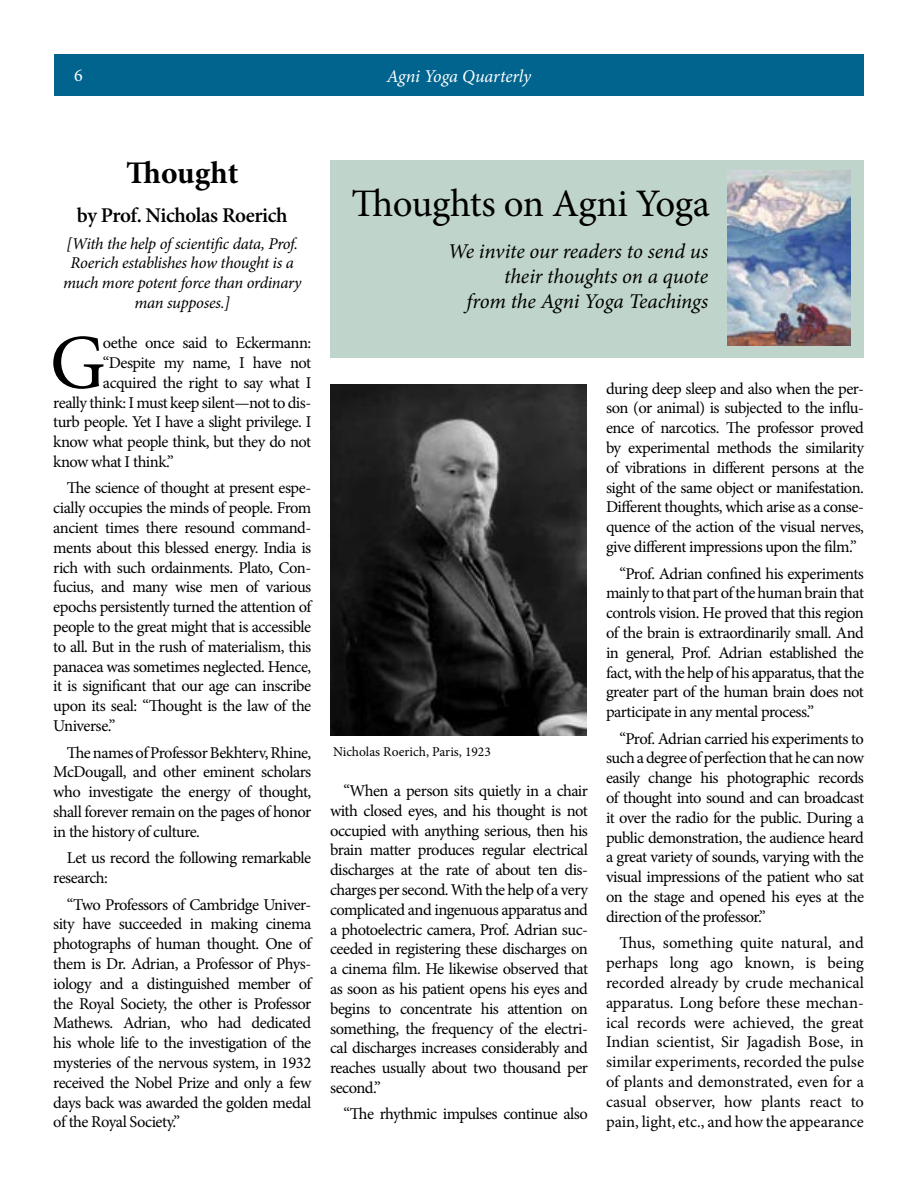
<style>
.page{position:relative;width:918px;height:1188px;background:#fff}
.page>*{position:absolute;margin:0;border:0;box-sizing:border-box;transform-origin:0 0}
.t1{font:77.4px "Minion Pro";color:#000}
.t2{font:39px "Minion Pro";letter-spacing:-.01em;color:#000}
.t3{font:700 31.5px "Minion Pro";letter-spacing:-.005em;color:#000}
.t4{font:italic 21px/25.2px "Minion Pro";letter-spacing:-.01em;color:#000;text-align:right}
.t5{font:600 21px "Minion Pro";letter-spacing:-.025em;color:#000}
.t6{font:italic 18px "Minion Pro";letter-spacing:-.005em;color:#fff}
.t7{font:18px "Minion Pro";color:#fff}
.t8{font:16.5px/19.8px "Minion Pro";letter-spacing:-.03em;color:#000;text-align:justify}
.t9{font:italic 16.5px/19.8px "Minion Pro";letter-spacing:-.02em;color:#000;text-align:center}
.t10{font:13.5px "Minion Pro";color:#000}
</style>
<div class="page">
<div style="left:54px;top:54px;width:810px;height:41px;background:#00648e"></div>
<div style="left:330px;top:160px;width:534px;height:198px;background:#bfd5cb"></div>
<img style="left:727px;top:170px;width:123px;height:176px">
<img style="left:330px;top:384px;width:256px;height:351px">
<p class="t7" style="left:74px;top:63px;width:10px">6</p>
<p class="t6" style="left:387px;top:64px;width:146px">Agni Yoga Quarterly</p>
<h3 class="t3" style="left:126px;top:151px;width:114px">Thought</h3>
<p class="t5" style="left:77px;top:201px;width:212px">by Prof. Nicholas Roerich</p>
<p class="t9" style="left:63px;top:233px;width:240px">[With the help of scientific data, Prof.<br>Roerich establishes how thought is a much more potent force than ordinary man supposes.]</p>
<h1 class="t1" style="left:50px;top:311px;width:57px">G</h1>
<p class="t8" style="left:103px;top:333px;width:210px">oethe once said to Eckermann:</p>
<p class="t8" style="left:103px;top:353px;width:210px">“Despite my name, I have not</p>
<p class="t8" style="left:103px;top:373px;width:210px">acquired the right to say what I</p>
<p class="t8" style="left:53px;top:392px;width:259px">really think: I must keep silent—not to dis-</p>
<p class="t8" style="left:53px;top:412px;width:260px">turb people. Yet I have a slight privilege. I</p>
<p class="t8" style="left:53px;top:432px;width:259px">know what people think, but they do not</p>
<p class="t8" style="left:53px;top:452px;width:122px">know what I think.”</p>
<p class="t8" style="left:53px;top:478px;width:260px;text-indent:13px">The science of thought at present espe&shy;cially occupies the minds of people. From ancient times there resound command&shy;ments about this blessed energy. India is rich with such ordainments. Plato, Con&shy;fucius, and many wise men of various epochs persistently turned the attention of people to the great might that is accessible to all. But in the rush of materialism, this panacea was sometimes neglected. Hence, it is significant that our age can inscribe upon its seal: “Thought is the law of the Universe.”</p>
<p class="t8" style="left:53px;top:743px;width:260px;text-indent:13px">The names of Professor Bekhterv, Rhine, McDougall, and other eminent scholars who investigate the energy of thought, shall forever remain on the pages of honor in the history of culture.</p>
<p class="t8" style="left:53px;top:848px;width:259px;text-indent:13px">Let us record the following remarkable research:</p>
<p class="t8" style="left:53px;top:895px;width:260px;text-indent:13px">“Two Professors of Cambridge Univer&shy;sity have succeeded in making cinema photographs of human thought. One of them is Dr. Adrian, a Professor of Phys&shy;iology and a distinguished member of the Royal Society, the other is Professor Mathews. Adrian, who had dedicated his whole life to the investigation of the mysteries of the nervous system, in 1932 received the Nobel Prize and only a few days back was awarded the golden medal of the Royal Society.”</p>
<h2 class="t2" style="left:352px;top:177px;width:360px">Thoughts on Agni Yoga</h2>
<p class="t4" style="left:448px;top:239px;width:262px">We invite our readers to send us their thoughts on a quote<br>from the Agni Yoga Teachings</p>
<p class="t10" style="left:333px;top:743px;width:159px">Nicholas Roerich, Paris, 1923</p>
<p class="t8" style="left:330px;top:781px;width:260px;text-indent:13px">“When a person sits quietly in a chair with closed eyes, and his thought is not occupied with anything serious, then his brain matter produces regular electrical discharges at the rate of about ten dis&shy;charges per second. With the help of a very complicated and ingenuous apparatus and a photoelectric camera, Prof. Adrian suc&shy;ceeded in registering these discharges on a cinema film. He likewise observed that as soon as his patient opens his eyes and begins to concentrate his attention on something, the frequency of the electri&shy;cal discharges increases considerably and reaches usually about two thousand per second.”</p>
<p class="t8" style="left:344px;top:1104px;width:246px">“The rhythmic impulses continue also</p>
<p class="t8" style="left:606px;top:378px;width:260px">during deep sleep and also when the per&shy;son (or animal) is subjected to the influ&shy;ence of narcotics. The professor proved by experimental methods the similarity of vibrations in different persons at the sight of the same object or manifestation.<br>Different thoughts, which arise as a conse&shy;quence of the action of the visual nerves, give different impressions upon the film.”</p>
<p class="t8" style="left:606px;top:563px;width:260px;text-indent:13px">“Prof. Adrian confined his experiments mainly to that part of the human brain that controls vision. He proved that this region of the brain is extraordinarily small. And in general, Prof. Adrian established the fact, with the help of his apparatus, that the greater part of the human brain does not participate in any mental process.”</p>
<p class="t8" style="left:606px;top:729px;width:260px;text-indent:13px">“Prof. Adrian carried his experiments to such a degree of perfection that he can now easily change his photographic records of thought into sound and can broadcast it over the radio for the public. During a public demonstration, the audience heard a great variety of sounds, varying with the visual impressions of the patient who sat on the stage and opened his eyes at the direction of the professor.”</p>
<p class="t8" style="left:606px;top:933px;width:260px;text-indent:13px">Thus, something quite natural, and perhaps long ago known, is being recorded already by crude mechanical apparatus. Long before these mechan&shy;ical records were achieved, the great Indian scientist, Sir Jagadish Bose, in similar experiments, recorded the pulse of plants and demonstrated, even for a casual observer, how plants react to pain, light, etc., and how the appearance</p>
</div>
